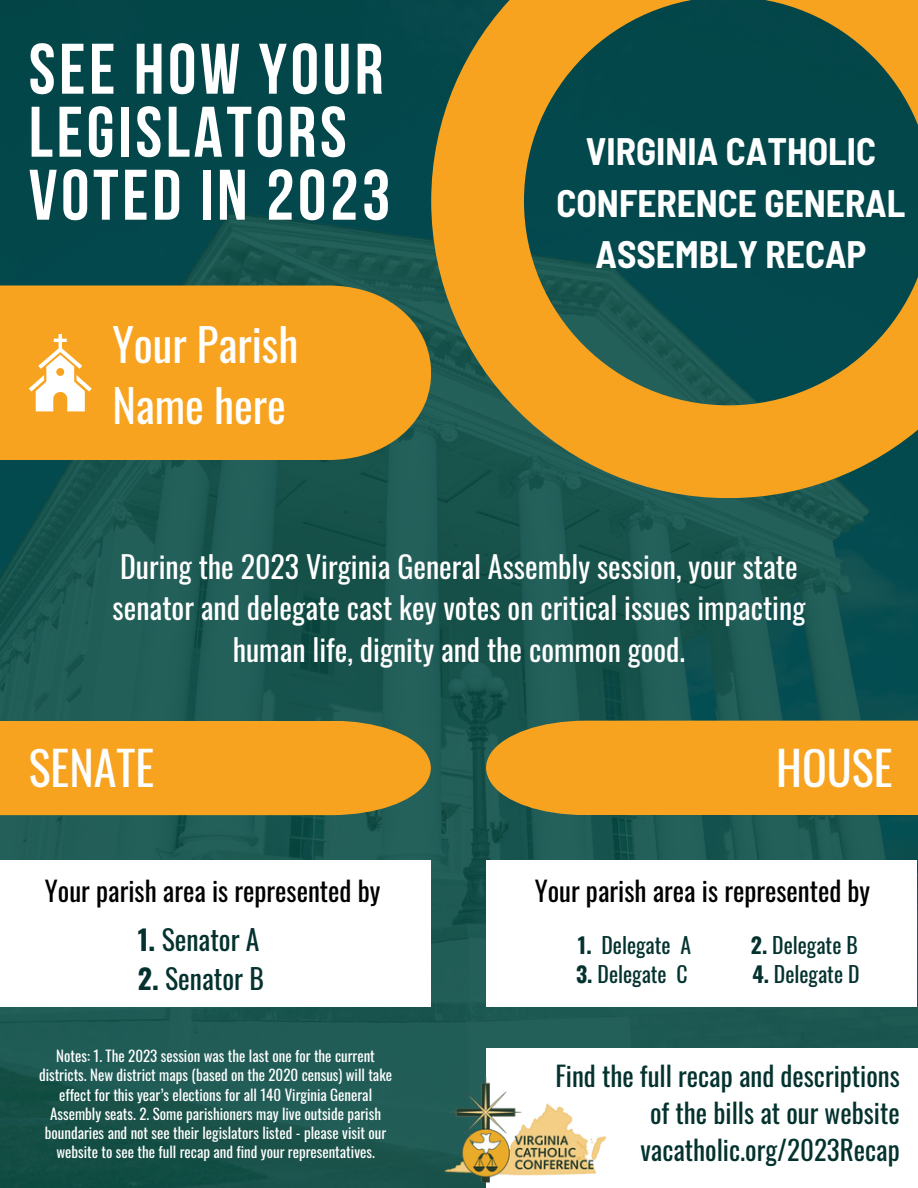
<style>
.page{position:relative;width:918px;height:1188px;background:#fff}
.page>*{position:absolute;margin:0;border:0;box-sizing:border-box;transform-origin:0 0}
.t1{font:700 71.4px/63px "Bebas Neue";letter-spacing:.05em;color:#fff}
.t2{font:46.2px "Oswald";color:#fff}
.t3{font:44.7px/60.8px "Oswald";color:#fff}
.t4{font:700 semi-condensed 37.35px/51.8px "Barlow";color:#fff;text-align:center}
.t5{font:30px/41.7px "Oswald";color:#fff;text-align:center}
.t6{font:27.75px "Oswald";color:#04322e}
.t7{font:27px/37.2px "Oswald";color:#04322e;text-align:right}
.t8{font:27px "Oswald";color:#000}
.t9{font:21.75px "Oswald";color:#04322e}
.t10{font:15px/19.2px "Oswald";color:#fff;text-align:center}
.s1{font-weight:700}
</style>
<div class="page">
<img style="left:0;top:0;width:918px;height:1188px">
<div style="left:0;top:721px;width:431px;height:94px;background:#f8a31f"></div>
<div style="left:0;top:861px;width:431px;height:146px;background:#fff"></div>
<svg style="left:431px;top:0;width:487px;height:498px;background:#5c6a3d"></svg>
<div style="left:0;top:286px;width:431px;height:176px;background:#f8a31f"></div>
<svg style="left:29px;top:334px;width:63px;height:77px"></svg>
<div style="left:486px;top:721px;width:432px;height:94px;background:#f8a31f"></div>
<div style="left:486px;top:1049px;width:432px;height:139px;background:#fff"></div>
<div style="left:486px;top:861px;width:431px;height:146px;background:#fff"></div>
<img style="left:424px;top:1076px;width:183px;height:108px">
<p class="t1" style="left:29px;top:44px;width:363px">SEE HOW YOUR<br>LEGISLATORS<br>VOTED IN 2023</p>
<p class="t3" style="left:112px;top:313px;width:188px">Your Parish<br>Name here</p>
<p class="t4" style="left:556px;top:124px;width:351px">VIRGINIA CATHOLIC<br>CONFERENCE GENERAL<br>ASSEMBLY RECAP</p>
<p class="t5" style="left:113px;top:544px;width:694px">During the 2023 Virginia General Assembly session, your state senator and delegate cast key votes on critical issues impacting human life, dignity and the common good.</p>
<p class="t2" style="left:29px;top:732px;width:127px">SENATE</p>
<p class="t2" style="left:776px;top:732px;width:118px">HOUSE</p>
<p class="t8" style="left:45px;top:870px;width:337px">Your parish area is represented by</p>
<p class="t8" style="left:535px;top:870px;width:337px">Your parish area is represented by</p>
<p class="t6" style="left:138px;top:918px;width:123px"><span class="s1">1.</span> Senator A</p>
<p class="t6" style="left:138px;top:957px;width:128px"><span class="s1">2.</span> Senator B</p>
<p class="t10" style="left:39px;top:1046px;width:355px">Notes: 1. The 2023 session was the last one for the current districts. New district maps (based on the 2020 census) will take effect for this year’s elections for all 140 Virginia General Assembly seats. 2. Some parishioners may live outside parish boundaries and not see their legislators listed - please visit our website to see the full recap and find your representatives.</p>
<p class="t9" style="left:578px;top:928px;width:115px"><span class="s1">1.</span> Delegate A</p>
<p class="t9" style="left:751px;top:928px;width:108px"><span class="s1">2.</span> Delegate B</p>
<p class="t9" style="left:576px;top:957px;width:113px"><span class="s1">3.</span> Delegate C</p>
<p class="t9" style="left:752px;top:957px;width:109px"><span class="s1">4.</span> Delegate D</p>
<p class="t7" style="left:555px;top:1056px;width:346px">Find the full recap and descriptions of the bills at our website vacatholic.org/2023Recap</p>
</div>
